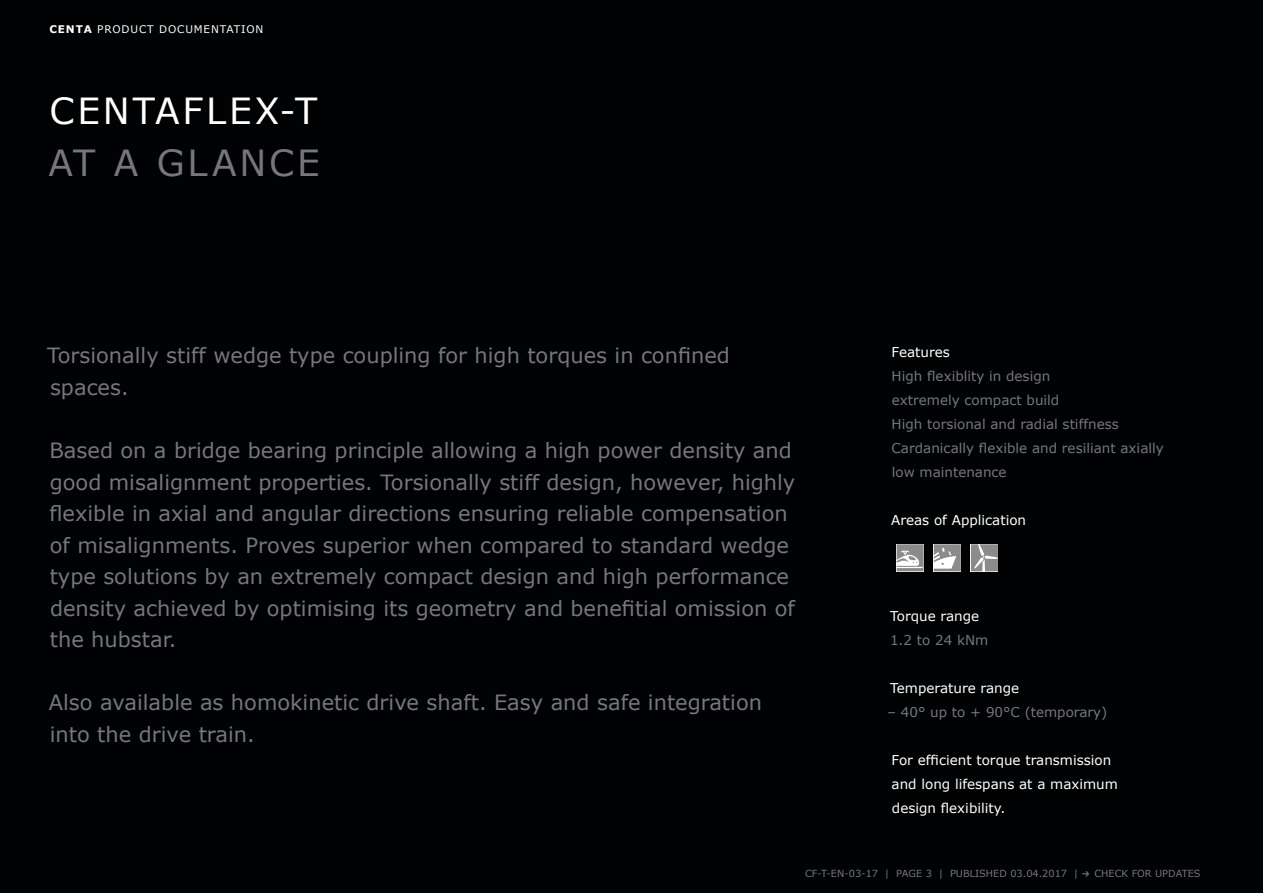
<style>
.page{position:relative;width:1263px;height:893px;background:#010203}
.page>*{position:absolute;margin:0;border:0;box-sizing:border-box;transform-origin:0 0}
.t1{font:36px "Verdana";letter-spacing:.08em;color:#fff}
.t2{font:36px "Verdana";letter-spacing:.075em;color:#77777a}
.t3{font:21px/31.5px "Verdana";color:#77777a}
.t4{font:13.5px/24px "Verdana";color:#77777a}
.t5{font:13.5px/24px "Verdana";color:#fff}
.t6{font:10.5px "Verdana";letter-spacing:.08em;color:#fff}
.t7{font:9.75px "Verdana";color:#77777a}
.s1{font-weight:700}
.s2{font-family:"Monaco";font-size:13.5px}
</style>
<div class="page">
<svg style="left:934px;top:544px;width:27px;height:27px"></svg>
<svg style="left:897px;top:544px;width:27px;height:27px"></svg>
<svg style="left:971px;top:544px;width:27px;height:27px"></svg>
<p class="t6" style="left:50px;top:22px;width:215px"><span class="s1">CENTA</span> PRODUCT DOCUMENTATION</p>
<h1 class="t1" style="left:49px;top:88px;width:269px">CENTAFLEX-T</h1>
<h1 class="t2" style="left:48px;top:140px;width:273px">AT A GLANCE</h1>
<p class="t3" style="left:47px;top:339px;width:684px">Torsionally stiff wedge type coupling for high torques in confined spaces.</p>
<p class="t3" style="left:49px;top:434px;width:747px">Based on a bridge bearing principle allowing a high power density and good misalignment properties. Torsionally stiff design, however, highly flexible in axial and angular directions ensuring reliable compensation of misalignments. Proves superior when compared to standard wedge type solutions by an extremely compact design and high performance density achieved by optimising its geometry and benefitial omission of the hubstar.</p>
<p class="t3" style="left:49px;top:686px;width:715px">Also available as homokinetic drive shaft. Easy and safe integration into the drive train.</p>
<p class="t5" style="left:892px;top:340px;width:60px">Features</p>
<p class="t4" style="left:891px;top:364px;width:274px">High flexiblity in design<br>extremely compact build<br>High torsional and radial stiffness<br>Cardanically flexible and resiliant axially low maintenance</p>
<p class="t5" style="left:891px;top:508px;width:137px">Areas of Application</p>
<p class="t5" style="left:890px;top:604px;width:91px">Torque range</p>
<p class="t4" style="left:890px;top:628px;width:100px">1.2 to 24 kNm</p>
<p class="t5" style="left:890px;top:676px;width:131px">Temperature range</p>
<p class="t4" style="left:888px;top:700px;width:221px">– 40° up to + 90°C (temporary)</p>
<p class="t5" style="left:892px;top:748px;width:228px">For efficient torque transmission and long lifespans at a maximum design flexibility.</p>
<p class="t7" style="left:805px;top:867px;width:397px">CF-T-EN-03-17 | PAGE 3 | PUBLISHED 03.04.2017 | <span class="s2">→</span> CHECK FOR UPDATES</p>
</div>
